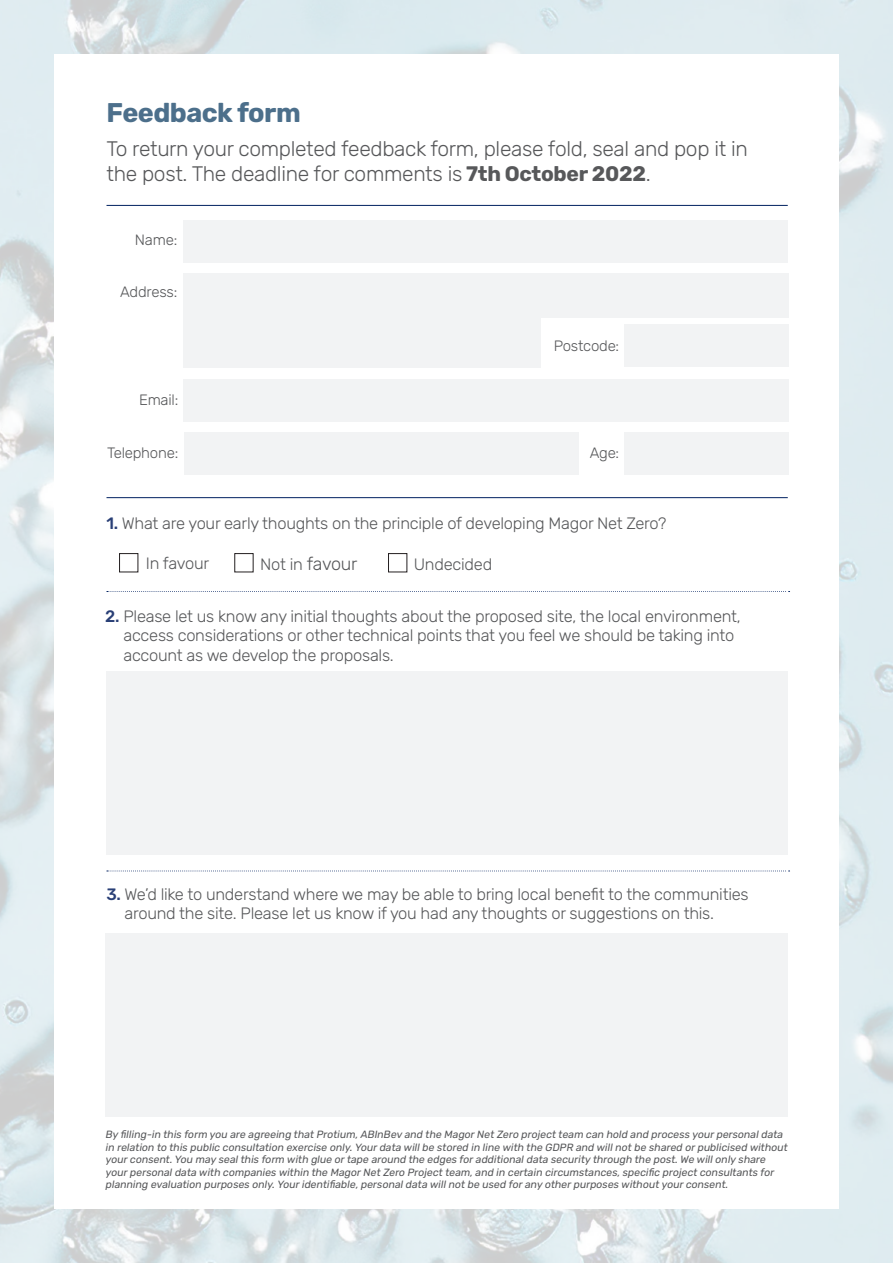
<style>
.page{position:relative;width:893px;height:1263px;background:#fff}
.page>*{position:absolute;margin:0;border:0;box-sizing:border-box;transform-origin:0 0}
.t1{font:700 27px "Rubik";letter-spacing:-.02em;color:#4c6f8b}
.t2{font:300 21px/25.2px "Rubik";letter-spacing:-.015em;color:#57585a}
.t3{font:300 18px "Rubik";letter-spacing:-.02em;color:#57585a}
.t4{font:300 16.5px/19.8px "Rubik";letter-spacing:-.015em;color:#57585a}
.t5{font:300 15px "Rubik";letter-spacing:-.015em;color:#57585a}
.t6{font:italic 10.5px/12.6px "Rubik";color:#57585a}
.s1{font-weight:700}
.s2{font-weight:500;color:#293f76}
.s3{font-size:16.5px}
</style>
<div class="page">
<img style="left:0;top:0;width:893px;height:1263px">
<div style="left:54px;top:54px;width:785px;height:1154px;background:#fff"></div>
<div style="left:183px;top:273px;width:606px;height:95px;background:#f2f3f4"></div>
<div style="left:541px;top:318px;width:254px;height:56px;background:#fff"></div>
<div style="left:183px;top:220px;width:605px;height:42px;background:#f2f3f4"></div>
<div style="left:105px;top:934px;width:683px;height:183px;background:#f2f3f4"></div>
<div style="left:107px;top:671px;width:681px;height:183px;background:#f2f3f4"></div>
<div style="left:183px;top:379px;width:606px;height:42px;background:#f2f3f4"></div>
<div style="left:184px;top:432px;width:394px;height:43px;background:#f2f3f4"></div>
<div style="left:625px;top:432px;width:164px;height:43px;background:#f2f3f4"></div>
<div style="left:625px;top:325px;width:164px;height:42px;background:#f2f3f4"></div>
<div style="left:119px;top:553px;width:19px;height:19px;border:1px solid #231f20"></div>
<div style="left:234px;top:553px;width:20px;height:19px;border:1px solid #231f20"></div>
<div style="left:388px;top:553px;width:19px;height:19px;border:1px solid #231f20"></div>
<hr style="left:107px;top:205px;width:681px;height:1px;background:#002160">
<hr style="left:107px;top:497px;width:681px;height:1px;background:#002160">
<svg style="left:107px;top:591px;width:683px;height:1px"></svg>
<svg style="left:107px;top:871px;width:683px;height:1px"></svg>
<h1 class="t1" style="left:107px;top:100px;width:196px">Feedback form</h1>
<h2 class="t2" style="left:107px;top:137px;width:643px">To return your completed feedback form, please fold, seal and pop it in the post. The deadline for comments is <span class="s1">7th October 2022</span>.</h2>
<h3 class="t5" style="left:135px;top:233px;width:44px">Name:</h3>
<h3 class="t5" style="left:120px;top:285px;width:59px">Address:</h3>
<h3 class="t5" style="left:139px;top:392px;width:41px">Email:</h3>
<h3 class="t5" style="left:554px;top:338px;width:67px">Postcode:</h3>
<h3 class="t5" style="left:107px;top:445px;width:73px">Telephone:</h3>
<h3 class="t5" style="left:590px;top:445px;width:31px">Age:</h3>
<h3 class="t4" style="left:107px;top:514px;width:562px"><span class="s2">1.</span> What are your early thoughts on the principle of developing Magor Net Zero?</h3>
<h3 class="t4" style="left:146px;top:554px;width:65px">In favour</h3>
<h3 class="t3" style="left:260px;top:556px;width:99px"><span class="s3">Not in</span> favour</h3>
<h3 class="t4" style="left:414px;top:555px;width:80px">Undecided</h3>
<h3 class="t4" style="left:123px;top:607px;width:619px;text-indent:-18px"><span class="s2">2.</span> Please let us know any initial thoughts about the proposed site, the local environment, access considerations or other technical points that you feel we should be taking into account as we develop the proposals.</h3>
<h3 class="t4" style="left:125px;top:884px;width:626px;text-indent:-18px"><span class="s2">3.</span> We’d like to understand where we may be able to bring local benefit to the communities around the site. Please let us know if you had any thoughts or suggestions on this.</h3>
<p class="t6" style="left:105px;top:1128px;width:686px">By filling-in this form you are agreeing that Protium,ABInBev and the MagorNet Zero project team can hold and process yourpersonaldata in relation to this public consultation exercise only.Yourdata willbe stored in line with the GDPR and willnot be shared orpublicised without yourconsent.You may sealthis form with glue ortape around the edges foradditionaldata security through the post.We willonly share yourpersonaldata with companies within the MagorNet Zero Project team,and in certain circumstances,specific project consultants for planning evaluation purposes only.Youridentifiable,personaldata willnot be used forany otherpurposes without yourconsent.</p>
</div>
